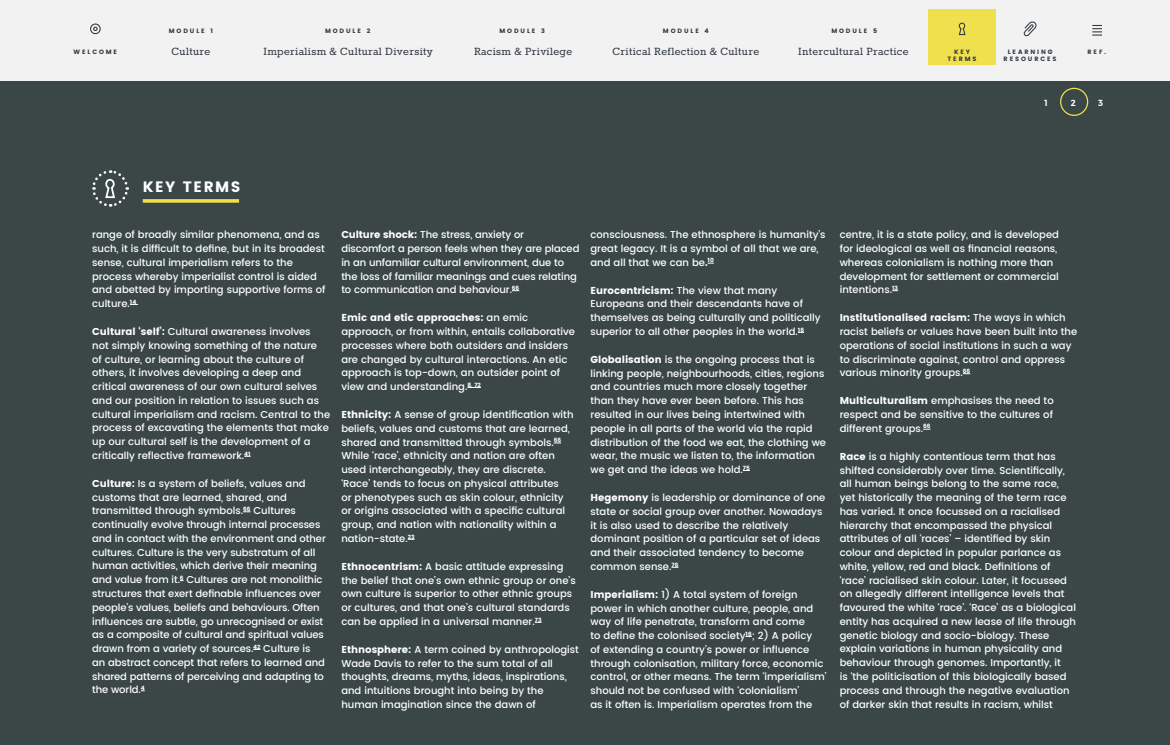
<style>
.page{position:relative;width:1170px;height:745px;background:#fff}
.page>*{position:absolute;margin:0;border:0;box-sizing:border-box;transform-origin:0 0}
.JCU_Heading_2_Rev{font:15px "Poppins";letter-spacing:.1em;color:#fff}
.t1{font:12.5px "Rokkitt";letter-spacing:.03em;color:#303740}
.PopUp_Box_text{font:500 10px/13.8px "Poppins";color:#fff}
.t2{font:600 8.75px "Montserrat";color:#fff;scale:.95 1}
.t3{font:6.25px/7.5px "Poppins";letter-spacing:.3em;color:#303740;text-align:center}
.s1{font-weight:400}
</style>
<div class="page">
<div style="left:0;top:80px;width:1169px;height:664px;background:#3b4747"></div>
<svg style="left:467px;top:387px;width:14px;height:1px"></svg>
<div style="left:1059px;top:88px;width:29px;height:28px;border:1px solid #f0e04d;border-radius:50%"></div>
<hr style="left:143px;top:199px;width:96px;height:3px;background:#f0e04d">
<svg style="left:92px;top:170px;width:37px;height:37px"></svg>
<div style="left:0;top:0;width:1169px;height:80px;background:#f2f2f2"></div>
<div style="left:928px;top:10px;width:68px;height:55px;background:#f0e04d"></div>
<svg style="left:958px;top:22px;width:8px;height:14px"></svg>
<svg style="left:1023px;top:21px;width:13px;height:16px"></svg>
<div style="left:90px;top:24px;width:11px;height:10px;border:1px solid #303740;border-radius:50%"></div>
<svg style="left:93px;top:27px;width:5px;height:4px"></svg>
<svg style="left:1092px;top:25px;width:9px;height:11px"></svg>
<p class="t3" style="left:74px;top:48px;width:45px">WELCOME</p>
<p class="t3" style="left:169px;top:27px;width:46px">MODULE 1</p>
<p class="t1" style="left:172px;top:45px;width:40px">Culture</p>
<p class="t3" style="left:499px;top:27px;width:47px">MODULE 3</p>
<p class="t1" style="left:474px;top:45px;width:100px">Racism &amp; Privilege</p>
<p class="t3" style="left:831px;top:27px;width:47px">MODULE 5</p>
<p class="t1" style="left:798px;top:45px;width:112px">Intercultural Practice</p>
<p class="t3" style="left:325px;top:27px;width:47px">MODULE 2</p>
<p class="t1" style="left:263px;top:45px;width:171px">Imperialism &amp; Cultural Diversity</p>
<p class="t3" style="left:947px;top:48px;width:31px">KEY<br>TERMS</p>
<p class="t3" style="left:1007px;top:48px;width:46px">LEARNING</p>
<p class="t3" style="left:1087px;top:48px;width:20px">REF.</p>
<p class="t3" style="left:663px;top:27px;width:47px">MODULE 4</p>
<p class="t1" style="left:612px;top:45px;width:148px">Critical Reflection &amp; Culture</p>
<p class="t3" style="left:1003px;top:55px;width:54px">RESOURCES</p>
<p class="t2" style="left:1044px;top:96px;width:5px">1</p>
<p class="t2" style="left:1070px;top:96px;width:7px">2</p>
<p class="t2" style="left:1097px;top:96px;width:7px">3</p>
<p class="JCU_Heading_2_Rev" style="left:143px;top:178px;width:99px">KEY TERMS</p>
<p class="PopUp_Box_text" style="left:92px;top:228px;width:235px">range of broadly similar phenomena, and as such, it is difficult to define, but in its broadest sense, cultural imperialism refers to the process whereby imperialist control is aided and abetted by importing supportive forms of culture.<sup>14</sup></p>
<p class="PopUp_Box_text" style="left:92px;top:324px;width:239px"><span class="s1">Cultural ‘self’:</span> Cultural awareness involves<br>not simply knowing something of the nature<br>of culture, or learning about the culture of others, it involves developing a deep and critical awareness of our own cultural selves and our position in relation to issues such as cultural imperialism and racism. Central to the process of excavating the elements that make up our cultural self is the development of a critically reflective framework.<sup>41</sup></p>
<p class="PopUp_Box_text" style="left:92px;top:476px;width:235px"><span class="s1">Culture:</span> Is a system of beliefs, values and customs that are learned, shared, and transmitted through symbols.<sup>66</sup> Cultures continually evolve through internal processes and in contact with the environment and other cultures. Culture is the very substratum of all human activities, which derive their meaning and value from it.<sup>6</sup> Cultures are not monolithic structures that exert definable influences over people’s values, beliefs and behaviours. Often influences are subtle, go unrecognised or exist as a composite of cultural and spiritual values drawn from a variety of sources.<sup>42</sup> Culture is an abstract concept that refers to learned and shared patterns of perceiving and adapting to the world.<sup>4</sup></p>
<p class="PopUp_Box_text" style="left:341px;top:228px;width:239px"><span class="s1">Culture shock:</span> The stress, anxiety or discomfort a person feels when they are placed in an unfamiliar cultural environment, due to the loss of familiar meanings and cues relating to communication and behaviour.<sup>66</sup></p>
<p class="PopUp_Box_text" style="left:341px;top:311px;width:235px"><span class="s1">Emic and etic approaches:</span> an emic approach, or from within, entails collaborative processes where both outsiders and insiders are changed by cultural interactions. An etic approach is top-down, an outsider point of view and understanding.<sup>8,</sup> <sup>72</sup></p>
<p class="PopUp_Box_text" style="left:341px;top:407px;width:234px"><span class="s1">Ethnicity:</span> A sense of group identification with beliefs, values and customs that are learned, shared and transmitted through symbols.<sup>66<br></sup>While ‘race’, ethnicity and nation are often used interchangeably, they are discrete. ‘Race’ tends to focus on physical attributes<br>or phenotypes such as skin colour, ethnicity or origins associated with a specific cultural group, and nation with nationality within a nation-state.<sup>23</sup></p>
<p class="PopUp_Box_text" style="left:341px;top:559px;width:236px"><span class="s1">Ethnocentrism:</span> A basic attitude expressing the belief that one’s own ethnic group or one’s own culture is superior to other ethnic groups or cultures, and that one’s cultural standards can be applied in a universal manner.<sup>73</sup></p>
<p class="PopUp_Box_text" style="left:341px;top:642px;width:239px"><span class="s1">Ethnosphere:</span> A term coined by anthropologist Wade Davis to refer to the sum total of all thoughts, dreams, myths, ideas, inspirations, and intuitions brought into being by the human imagination since the dawn of</p>
<p class="PopUp_Box_text" style="left:590px;top:228px;width:236px">consciousness. The ethnosphere is humanity’s great legacy. It is a symbol of all that we are, and all that we can be<span class="s1">.</span><sup>10</sup></p>
<p class="PopUp_Box_text" style="left:590px;top:283px;width:231px"><span class="s1">Eurocentricism:</span> The view that many Europeans and their descendants have of themselves as being culturally and politically superior to all other peoples in the world.<sup>16</sup></p>
<p class="PopUp_Box_text" style="left:590px;top:352px;width:237px"><span class="s1">Globalisation</span> is the ongoing process that is linking people, neighbourhoods, cities, regions and countries much more closely together than they have ever been before. This has resulted in our lives being intertwined with people in all parts of the world via the rapid distribution of the food we eat, the clothing we wear, the music we listen to, the information we get and the ideas we hold.<sup>75</sup></p>
<p class="PopUp_Box_text" style="left:590px;top:490px;width:236px"><span class="s1">Hegemony</span> is leadership or dominance of one state or social group over another. Nowadays it is also used to describe the relatively dominant position of a particular set of ideas and their associated tendency to become common sense.<sup>76</sup></p>
<p class="PopUp_Box_text" style="left:590px;top:587px;width:237px"><span class="s1">Imperialism:</span> 1) A total system of foreign power in which another culture, people, and way of life penetrate, transform and come<br>to define the colonised society<sup>16</sup>; 2) A policy<br>of extending a country’s power or influence through colonisation, military force, economic control, or other means. The term ‘imperialism’ should not be confused with ‘colonialism’<br>as it often is. Imperialism operates from the</p>
<p class="PopUp_Box_text" style="left:839px;top:228px;width:221px">centre, it is a state policy, and is developed for ideological as well as financial reasons, whereas colonialism is nothing more than development for settlement or commercial intentions.<sup>13</sup></p>
<p class="PopUp_Box_text" style="left:839px;top:311px;width:239px"><span class="s1">Institutionalised racism:</span> The ways in which racist beliefs or values have been built into the operations of social institutions in such a way to discriminate against, control and oppress various minority groups.<sup>66</sup></p>
<p class="PopUp_Box_text" style="left:839px;top:394px;width:215px;text-align:justify"><span class="s1">Multiculturalism</span> emphasises the need to respect and be sensitive to the cultures of different groups.<sup>66</sup></p>
<p class="PopUp_Box_text" style="left:839px;top:449px;width:238px"><span class="s1">Race</span> is a highly contentious term that has shifted considerably over time. Scientifically, all human beings belong to the same race, yet historically the meaning of the term race has varied. It once focussed on a racialised hierarchy that encompassed the physical attributes of all ‘races’ – identified by skin colour and depicted in popular parlance as white, yellow, red and black. Definitions of ‘race’ racialised skin colour. Later, it focussed on allegedly different intelligence levels that favoured the white ‘race’. ‘Race’ as a biological entity has acquired a new lease of life through genetic biology and socio-biology. These explain variations in human physicality and behaviour through genomes. Importantly, it<br>is ‘the politicisation of this biologically based process and through the negative evaluation of darker skin that results in racism, whilst</p>
</div>
